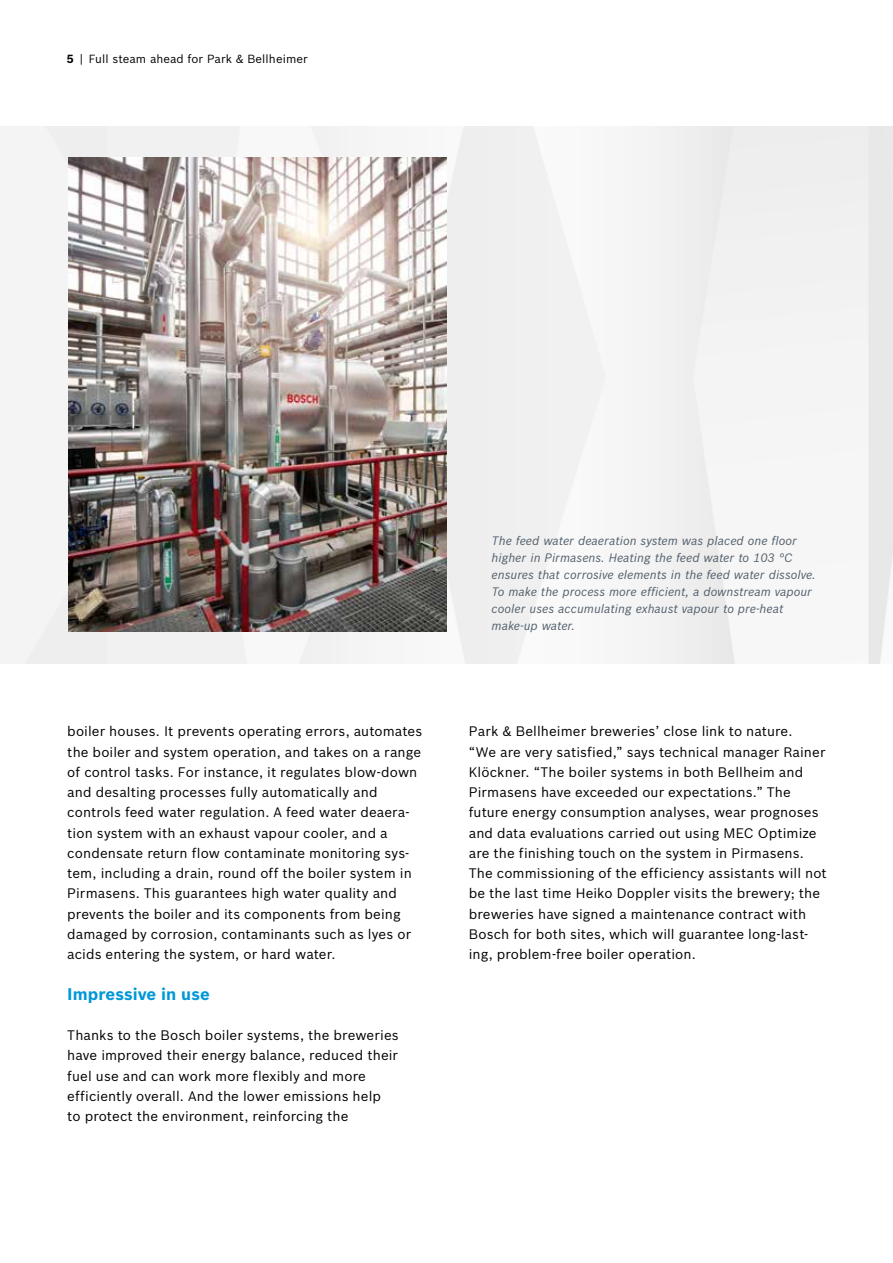
<style>
.page{position:relative;width:893px;height:1263px;background:#fff}
.page>*{position:absolute;margin:0;border:0;box-sizing:border-box;transform-origin:0 0}
.t1{font:700 16.5px "Bosch Sans";color:#0098d7}
.t2{font:13.5px/20.2px "Bosch Sans";letter-spacing:.01em;color:#000}
.t3{font:italic 12px/17px "Bosch Sans";color:#525f6b}
.t4{font:11.55px "Bosch Sans";letter-spacing:.01em;color:#000}
.s1{font-weight:700}
</style>
<div class="page">
<div style="left:0;top:126px;width:893px;height:537px;background:#f2f2f2"></div>
<img style="left:68px;top:157px;width:378px;height:474px">
<p class="t4" style="left:67px;top:50px;width:242px"><span class="s1">5</span> | Full steam ahead for Park &amp; Bellheimer</p>
<p class="t2" style="left:67px;top:720px;width:356px">boiler houses. It prevents operating errors, automates the boiler and system operation, and takes on a range of control tasks. For instance, it regulates blow-down and desalting processes fully automatically and controls feed water regulation. A feed water deaera&shy;tion system with an exhaust vapour cooler, and a condensate return flow contaminate monitoring sys&shy;tem, including a drain, round off the boiler system in Pirmasens. This guarantees high water quality and prevents the boiler and its components from being damaged by corrosion, contaminants such as lyes or acids entering the system, or hard water.</p>
<p class="t1" style="left:67px;top:981px;width:144px">Impressive in use</p>
<p class="t2" style="left:67px;top:1024px;width:333px">Thanks to the Bosch boiler systems, the breweries have improved their energy balance, reduced their fuel use and can work more flexibly and more efficiently overall. And the lower emissions help<br>to protect the environment, reinforcing the</p>
<p class="t3" style="left:492px;top:532px;width:326px">The feed water deaeration system was placed one floor higher in Pirmasens. Heating the feed water to 103 °C ensures that corrosive elements in the feed water dissolve.<br>To make the process more efficient, a downstream vapour cooler uses accumulating exhaust vapour to pre-heat make-up water.</p>
<p class="t2" style="left:469px;top:720px;width:360px">Park &amp; Bellheimer breweries’ close link to nature.<br>“We are very satisfied,” says technical manager Rainer Klöckner. “The boiler systems in both Bellheim and Pirmasens have exceeded our expectations.” The future energy consumption analyses, wear prognoses and data evaluations carried out using MEC Optimize are the finishing touch on the system in Pirmasens.<br>The commissioning of the efficiency assistants will not be the last time Heiko Doppler visits the brewery; the breweries have signed a maintenance contract with Bosch for both sites, which will guarantee long-last&shy;ing, problem-free boiler operation.</p>
</div>
